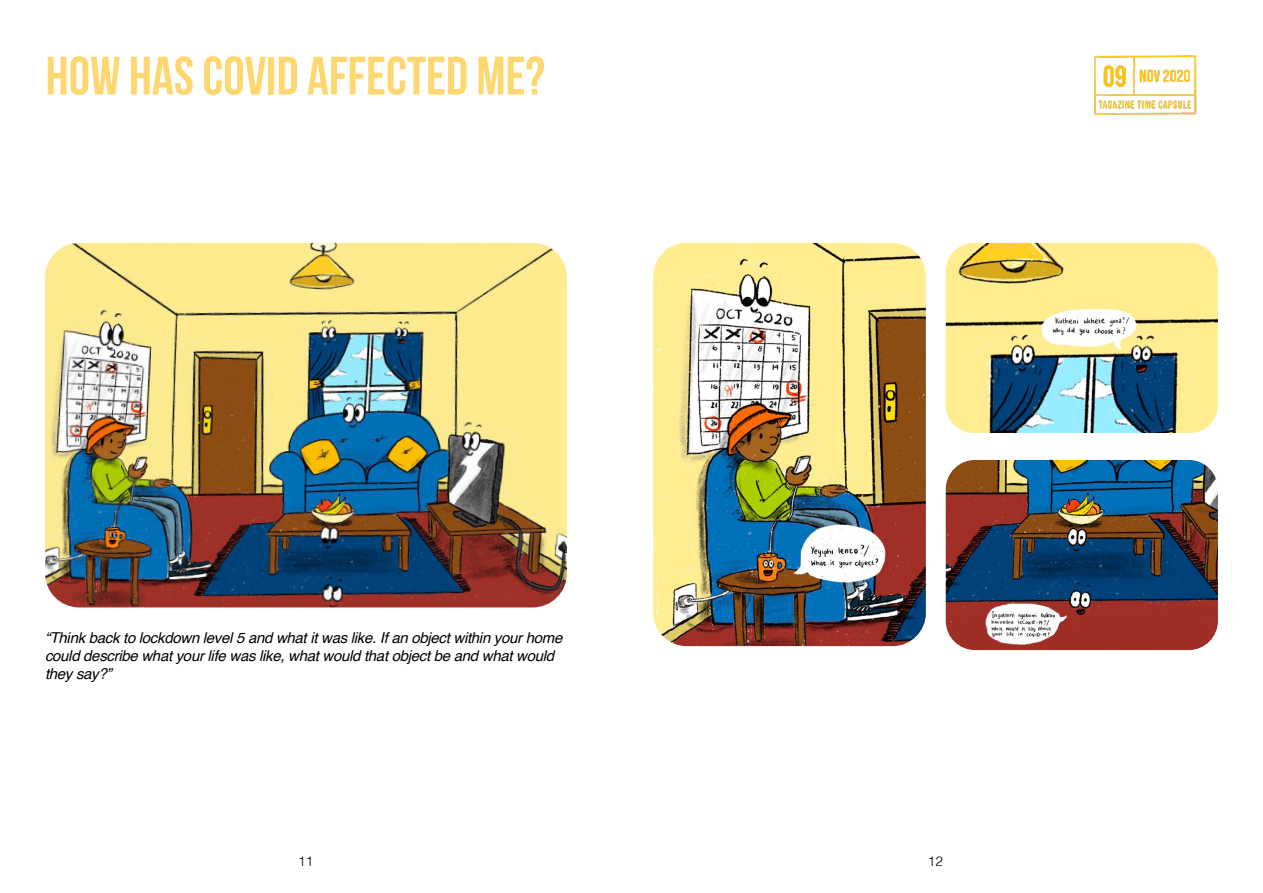
<style>
.page{position:relative;width:1263px;height:893px;background:#fff}
.page>*{position:absolute;margin:0;border:0;box-sizing:border-box;transform-origin:0 0}
.t1{font:700 54px "Bebas Neue";color:#ffd770}
.t2{font:italic 15px/18px "Helvetica";letter-spacing:-.02em;color:#000}
.t3{font:300 13.5px "Helvetica";color:#000}
</style>
<div class="page">
<img style="left:45px;top:243px;width:522px;height:364px">
<img style="left:653px;top:243px;width:273px;height:403px">
<img style="left:946px;top:460px;width:272px;height:190px">
<img style="left:946px;top:243px;width:272px;height:190px">
<img style="left:1094px;top:55px;width:102px;height:60px">
<h1 class="t1" style="left:46px;top:46px;width:501px">HOW HAS COVID AFFECTED ME?</h1>
<p class="t2" style="left:45px;top:629px;width:519px">“Think back to lockdown level 5 and what it was like. If an object within your home could describe what your life was like, what would that object be and what would they say?”</p>
<p class="t3" style="left:298px;top:853px;width:17px">11</p>
<p class="t3" style="left:928px;top:853px;width:17px">12</p>
</div>
